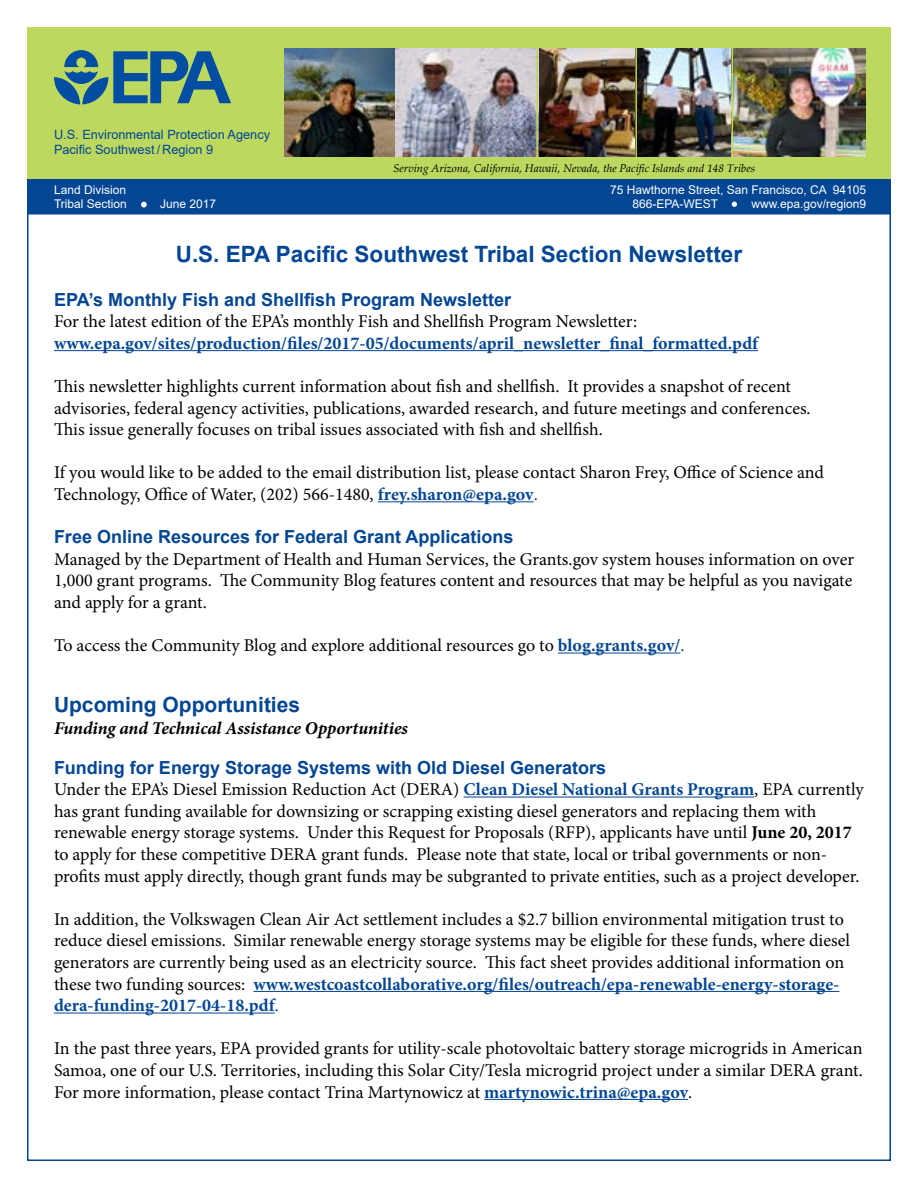
<style>
.page{position:relative;width:918px;height:1188px;background:#fff}
.page>*{position:absolute;margin:0;border:0;box-sizing:border-box;transform-origin:0 0}
.t1{font:700 22.5px "Arial";color:#034694}
.t2{font:700 21px "Arial";color:#034694}
.t3{font:18px/21.6px "Minion Pro";color:#000}
.t4{font:700 18px/21.6px "Minion Pro";color:#034694}
.t5{font:700 18px "Arial";color:#034694}
.t6{font:italic 700 18px "Minion Pro";letter-spacing:-.005em;color:#000}
.t7{font:12.75px/15px "Arial";color:#034694}
.t8{font:12px/14.4px "Arial";color:#fff}
.t9{font:italic 11.25px "Palatino Linotype";color:#000}
.s1{font-weight:400;color:#000}
.s2{font-weight:700;color:#034694}
.s3{color:#034694}
.s4{font-weight:700}
</style>
<div class="page">
<div style="left:27px;top:27px;width:864px;height:160px;background:#bcd85f"></div>
<svg style="left:54px;top:50px;width:177px;height:54px"></svg>
<div style="left:27px;top:179px;width:864px;height:35px;background:#034694"></div>
<hr style="left:54px;top:350px;width:704px;height:1px;background:#034694">
<hr style="left:378px;top:501px;width:156px;height:1px;background:#034694">
<hr style="left:558px;top:653px;width:122px;height:1px;background:#034694">
<hr style="left:464px;top:797px;width:290px;height:1px;background:#034694">
<hr style="left:253px;top:991px;width:586px;height:1px;background:#034694">
<hr style="left:54px;top:1013px;width:221px;height:1px;background:#034694">
<hr style="left:484px;top:1099px;width:204px;height:1px;background:#034694">
<svg style="left:141px;top:202px;width:6px;height:5px"></svg>
<svg style="left:732px;top:202px;width:5px;height:5px"></svg>
<img style="left:539px;top:49px;width:96px;height:108px">
<img style="left:284px;top:49px;width:255px;height:108px">
<img style="left:637px;top:49px;width:228px;height:108px">
<hr style="left:536px;top:49px;width:2px;height:111px;background:#bcd85f">
<hr style="left:732px;top:46px;width:1px;height:112px;background:#bcd85f">
<h1 class="t7" style="left:54px;top:127px;width:218px">U.S. Environmental Protection Agency<br>Pacific Southwest / Region 9</h1>
<p class="t8" style="left:54px;top:182px;width:74px">Land Division<br>Tribal Section</p>
<p class="t8" style="left:160px;top:197px;width:58px">June 2017</p>
<h2 class="t9" style="left:393px;top:160px;width:364px">Serving Arizona, California, Hawaii, Nevada, the Pacific Islands and 148 Tribes</h2>
<p class="t8" style="left:633px;top:182px;width:235px;text-indent:-22px">75 Hawthorne Street, San Francisco, CA 94105<br>866-EPA-WEST</p>
<p class="t8" style="left:751px;top:197px;width:116px">www.epa.gov/region9</p>
<h1 class="t1" style="left:176px;top:239px;width:568px">U.S. EPA Pacific Southwest Tribal Section Newsletter</h1>
<h2 class="t5" style="left:54px;top:287px;width:459px">EPA’s Monthly Fish and Shellfish Program Newsletter</h2>
<p class="t4" style="left:54px;top:310px;width:706px"><span class="s1">For the latest edition of the EPA’s monthly Fish and Shellfish Program Newsletter: </span>www.epa.gov/sites/production/files/2017-05/documents/april_newsletter_final_formatted.pdf</p>
<p class="t3" style="left:54px;top:376px;width:758px">This newsletter highlights current information about fish and shellfish. It provides a snapshot of recent advisories, federal agency activities, publications, awarded research, and future meetings and conferences.<br>This issue generally focuses on tribal issues associated with fish and shellfish.</p>
<p class="t3" style="left:54px;top:462px;width:772px">If you would like to be added to the email distribution list, please contact Sharon Frey, Office of Science and<br>Technology, Office of Water, (202) 566-1480, <span class="s2">frey.sharon@epa.gov</span><span class="s3">.</span></p>
<h3 class="t5" style="left:54px;top:524px;width:461px">Free Online Resources for Federal Grant Applications</h3>
<p class="t3" style="left:54px;top:548px;width:802px;text-align:justify">Managed by the Department of Health and Human Services, the Grants.gov system houses information on over 1,000 grant programs. The Community Blog features content and resources that may be helpful as you navigate and apply for a grant.</p>
<p class="t3" style="left:54px;top:635px;width:632px">To access the Community Blog and explore additional resources go to <span class="s2">blog.grants.gov/</span><span class="s3">.</span></p>
<h2 class="t2" style="left:54px;top:690px;width:248px">Upcoming Opportunities</h2>
<h2 class="t6" style="left:54px;top:715px;width:355px">Funding and Technical Assistance Opportunities</h2>
<h3 class="t5" style="left:54px;top:755px;width:554px">Funding for Energy Storage Systems with Old Diesel Generators</h3>
<p class="t3" style="left:54px;top:779px;width:811px">Under the EPA’s Diesel Emission Reduction Act (DERA) <span class="s2">Clean Diesel National Grants Program</span>, EPA currently has grant funding available for downsizing or scrapping existing diesel generators and replacing them with renewable energy storage systems. Under this Request for Proposals (RFP), applicants have until <span class="s4">June 20, 2017 </span>to apply for these competitive DERA grant funds. Please note that state, local or tribal governments or non&shy;profits must apply directly, though grant funds may be subgranted to private entities, such as a project developer.</p>
<p class="t3" style="left:54px;top:908px;width:797px">In addition, the Volkswagen Clean Air Act settlement includes a $2.7 billion environmental mitigation trust to reduce diesel emissions. Similar renewable energy storage systems may be eligible for these funds, where diesel generators are currently being used as an electricity source. This fact sheet provides additional information on these two funding sources: <span class="s2">www.westcoastcollaborative.org/files/outreach/epa-renewable-energy-storage&shy;dera-funding-2017-04-18.pdf</span><span class="s3">.</span></p>
<p class="t3" style="left:54px;top:1038px;width:810px;text-align:justify">In the past three years, EPA provided grants for utility-scale photovoltaic battery storage microgrids in American Samoa, one of our U.S. Territories, including this Solar City/Tesla microgrid project under a similar DERA grant.<br>For more information, please contact Trina Martynowicz at <span class="s2">martynowic.trina@epa.gov</span>.</p>
</div>
